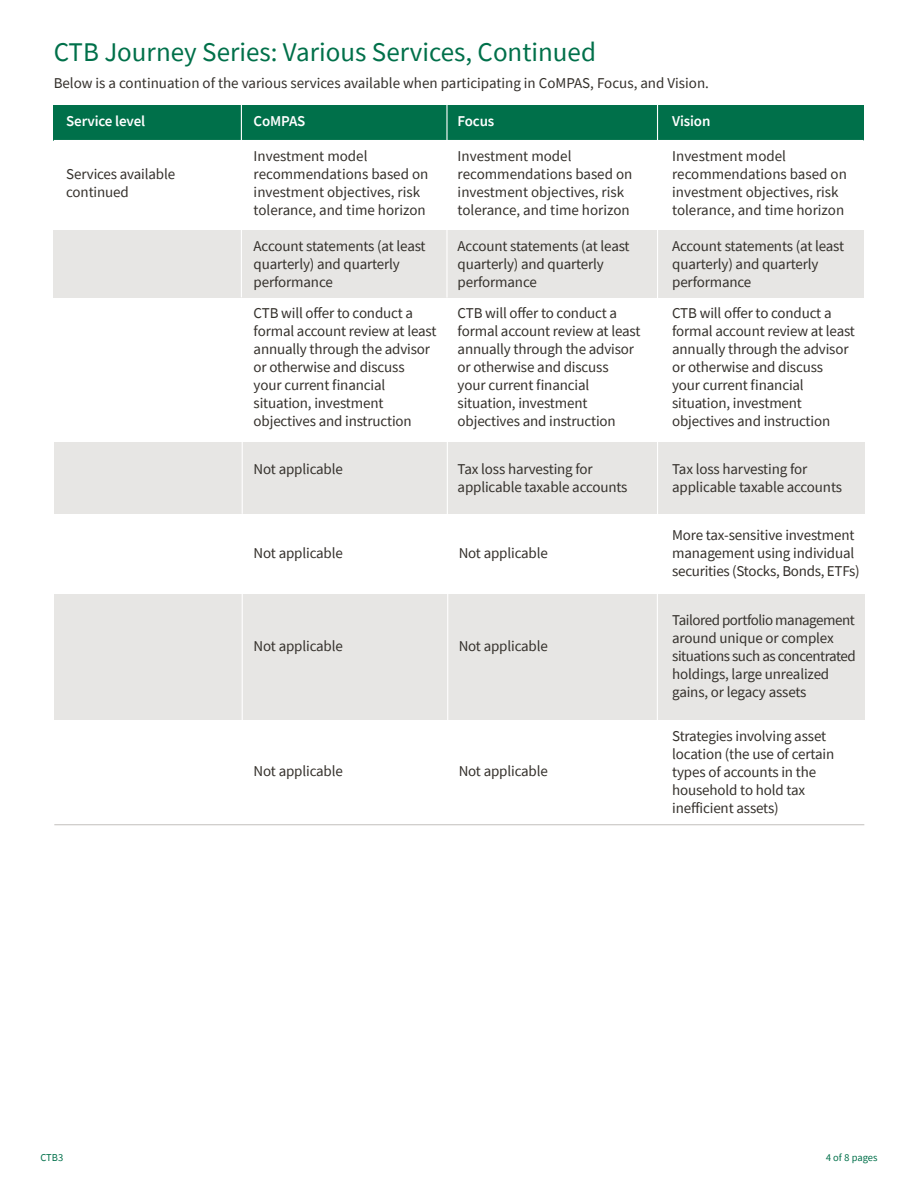
<style>
.page{position:relative;width:918px;height:1188px;background:#fff}
.page>*{position:absolute;margin:0;border:0;box-sizing:border-box;transform-origin:0 0}
.t1{font:27px "Source Sans Pro";color:#00704a}
.t2{font:15px/18px "Source Sans Pro";letter-spacing:-.01em;color:#34302b}
.t3{font:600 15px "Source Sans Pro";letter-spacing:-.01em;color:#fff}
.t4{font:10.5px "Source Sans Pro";color:#00704a}
</style>
<div class="page">
<hr style="left:54px;top:824px;width:810px;height:1px;background:#c2bfbd">
<div style="left:54px;top:443px;width:810px;height:71px;background:#e7e6e4"></div>
<div style="left:54px;top:594px;width:810px;height:126px;background:#e7e6e4"></div>
<hr style="left:242px;top:440px;width:1px;height:74px;background:#fff">
<hr style="left:447px;top:440px;width:1px;height:77px;background:#fff">
<hr style="left:242px;top:591px;width:1px;height:131px;background:#fff">
<hr style="left:447px;top:591px;width:1px;height:134px;background:#fff">
<hr style="left:657px;top:591px;width:1px;height:134px;background:#fff">
<div style="left:54px;top:105px;width:810px;height:36px;background:#00704a"></div>
<div style="left:54px;top:230px;width:810px;height:68px;background:#e7e6e4"></div>
<hr style="left:241px;top:101px;width:1px;height:41px;background:#fff">
<hr style="left:446px;top:101px;width:2px;height:41px;background:#fff">
<hr style="left:657px;top:101px;width:1px;height:41px;background:#fff">
<hr style="left:446px;top:228px;width:2px;height:70px;background:#fff">
<hr style="left:657px;top:227px;width:1px;height:73px;background:#fff">
<hr style="left:657px;top:440px;width:1px;height:77px;background:#fff">
<hr style="left:241px;top:227px;width:1px;height:70px;background:#fff">
<hr style="left:54px;top:140px;width:810px;height:1px;background:#fff">
<h1 class="t1" style="left:54px;top:35px;width:544px">CTB Journey Series: Various Services, Continued</h1>
<p class="t2" style="left:54px;top:74px;width:657px">Below is a continuation of the various services available when participating in CoMPAS, Focus, and Vision.</p>
<p class="t3" style="left:66px;top:111px;width:81px">Service level</p>
<p class="t3" style="left:254px;top:111px;width:53px">CoMPAS</p>
<p class="t3" style="left:458px;top:111px;width:38px">Focus</p>
<p class="t3" style="left:672px;top:111px;width:40px">Vision</p>
<p class="t2" style="left:66px;top:165px;width:110px">Services available continued</p>
<p class="t2" style="left:254px;top:147px;width:176px">Investment model recommendations based on investment objectives, risk tolerance, and time horizon</p>
<p class="t2" style="left:458px;top:147px;width:176px">Investment model recommendations based on investment objectives, risk tolerance, and time horizon</p>
<p class="t2" style="left:672px;top:147px;width:176px">Investment model recommendations based on investment objectives, risk tolerance, and time horizon</p>
<p class="t2" style="left:254px;top:237px;width:174px">Account statements (at least quarterly) and quarterly performance</p>
<p class="t2" style="left:458px;top:237px;width:174px">Account statements (at least quarterly) and quarterly performance</p>
<p class="t2" style="left:672px;top:237px;width:174px">Account statements (at least quarterly) and quarterly performance</p>
<p class="t2" style="left:254px;top:304px;width:184px">CTB will offer to conduct a formal account review at least annually through the advisor or otherwise and discuss<br>your current financial situation, investment objectives and instruction</p>
<p class="t2" style="left:458px;top:304px;width:184px">CTB will offer to conduct a formal account review at least annually through the advisor or otherwise and discuss<br>your current financial situation, investment objectives and instruction</p>
<p class="t2" style="left:672px;top:304px;width:184px">CTB will offer to conduct a formal account review at least annually through the advisor or otherwise and discuss<br>your current financial situation, investment objectives and instruction</p>
<p class="t2" style="left:254px;top:460px;width:91px">Not applicable</p>
<p class="t2" style="left:458px;top:460px;width:171px">Tax loss harvesting for applicable taxable accounts</p>
<p class="t2" style="left:672px;top:460px;width:171px">Tax loss harvesting for applicable taxable accounts</p>
<p class="t2" style="left:254px;top:544px;width:91px">Not applicable</p>
<p class="t2" style="left:459px;top:544px;width:91px">Not applicable</p>
<p class="t2" style="left:672px;top:526px;width:189px">More tax-sensitive investment management using individual securities (Stocks, Bonds, ETFs)</p>
<p class="t2" style="left:254px;top:637px;width:91px">Not applicable</p>
<p class="t2" style="left:459px;top:637px;width:91px">Not applicable</p>
<p class="t2" style="left:672px;top:611px;width:185px">Tailored portfolio management around unique or complex situations such as concentrated holdings, large unrealized gains, or legacy assets</p>
<p class="t2" style="left:254px;top:762px;width:91px">Not applicable</p>
<p class="t2" style="left:459px;top:762px;width:91px">Not applicable</p>
<p class="t2" style="left:672px;top:727px;width:164px">Strategies involving asset location (the use of certain types of accounts in the household to hold tax inefficient assets)</p>
<p class="t4" style="left:40px;top:1151px;width:24px">CTB3</p>
<p class="t4" style="left:826px;top:1151px;width:53px">4 of 8 pages</p>
</div>
